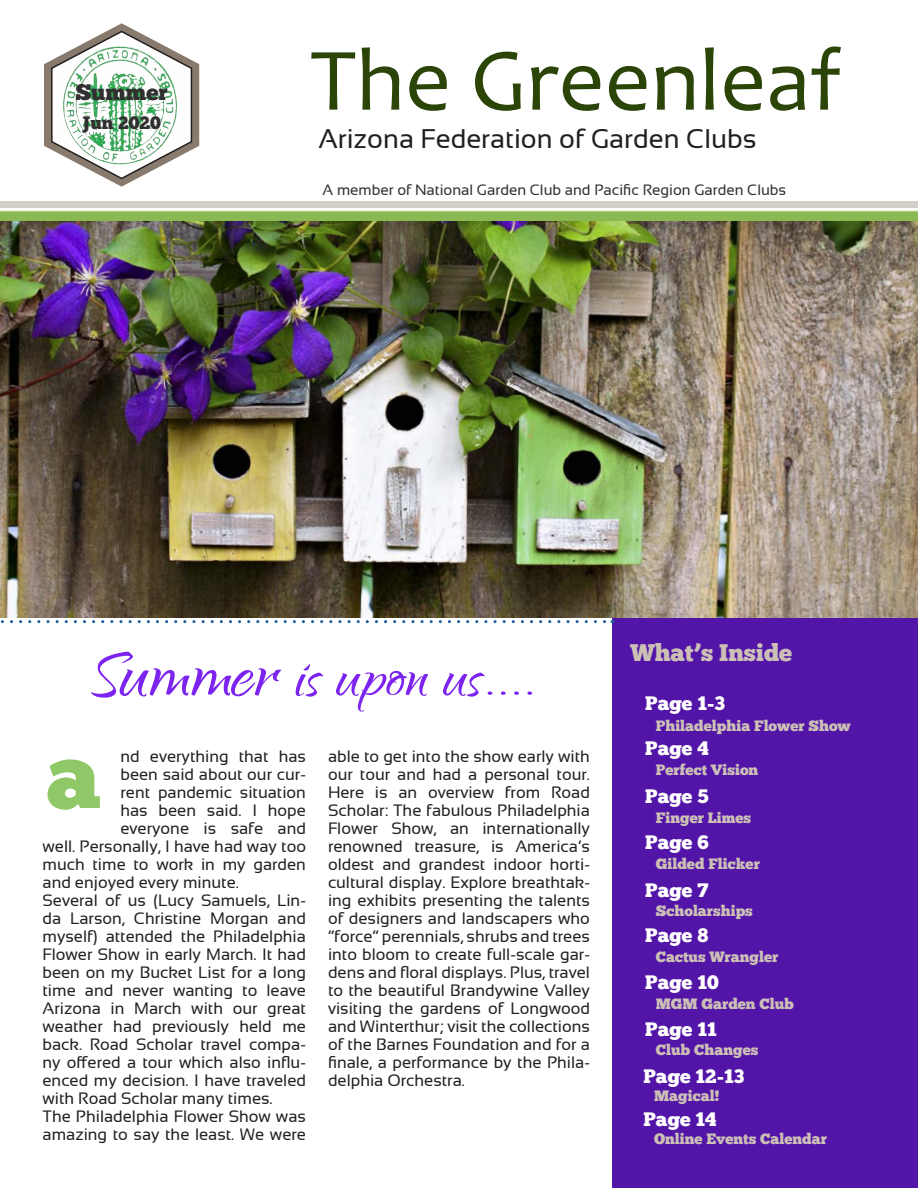
<style>
.page{position:relative;width:918px;height:1188px;background:#fff}
.page>*{position:absolute;margin:0;border:0;box-sizing:border-box;transform-origin:0 0}
.Big_Title{font:91.8px "Chunk Five";color:#8fc867}
.Big_Title-2{font:90px "Candara";color:#2b4407}
.t1{font:70.2px "Qwigley";color:#7c23ef;scale:1.11 1}
.t2{font:27px "Sansation";color:#231f20}
.Big_Title-3{font:24px "Chunk Five";color:#ccc0b6}
.Big_Title-4{font:22.5px "Chunk Five";color:#312f30}
.Big_Title-5{font:19.5px "Chunk Five";color:#fff}
.Big_Title-6{font:18px "Chunk Five";color:#312f30}
.Black_Body_Text{font:16.5px/18px "Sansation";color:#231f20;text-align:justify}
.Big_Title-7{font:15px "Chunk Five";color:#ccc0b6}
.t3{font:15px "Sansation";color:#312f30}
.s1{font-size:83.7px}
</style>
<div class="page">
<div style="left:0;top:201px;width:918px;height:7px;background:#d3cec8"></div>
<div style="left:612px;top:602px;width:306px;height:586px;background:#5315a8"></div>
<svg style="left:90px;top:23px;width:109px;height:164px"></svg>
<svg style="left:0;top:210px;width:918px;height:11px;background:#96bf63"></svg>
<img style="left:44px;top:40px;width:147px;height:142px">
<img style="left:0;top:221px;width:918px;height:396px">
<svg style="left:0;top:620px;width:613px;height:3px"></svg>
<p class="Big_Title-4" style="left:75px;top:78px;width:94px">Summer</p>
<p class="Big_Title-6" style="left:82px;top:112px;width:80px">Jun 2020</p>
<p class="Big_Title-2" style="left:310px;top:24px;width:532px">The Greenleaf</p>
<p class="t2" style="left:318px;top:123px;width:440px">Arizona Federation of Garden Clubs</p>
<p class="t3" style="left:323px;top:181px;width:465px">A member of National Garden Club and Pacific Region Garden Clubs</p>
<p class="t1" style="left:89px;top:640px;width:403px"><span class="s1">Summer</span> is upon us....</p>
<p class="Big_Title-3" style="left:630px;top:638px;width:163px">What’s Inside</p>
<p class="Big_Title-5" style="left:645px;top:692px;width:81px">Page 1-3</p>
<p class="Big_Title-7" style="left:656px;top:717px;width:196px">Philadelphia Flower Show</p>
<p class="Big_Title-5" style="left:645px;top:737px;width:65px">Page 4</p>
<p class="Big_Title-7" style="left:656px;top:761px;width:104px">Perfect Vision</p>
<p class="Big_Title-5" style="left:645px;top:785px;width:65px">Page 5</p>
<p class="Big_Title-7" style="left:656px;top:809px;width:97px">Finger Limes</p>
<p class="Big_Title-5" style="left:645px;top:831px;width:65px">Page 6</p>
<p class="Big_Title-7" style="left:656px;top:855px;width:106px">Gilded Flicker</p>
<p class="Big_Title-5" style="left:645px;top:879px;width:65px">Page 7</p>
<p class="Big_Title-7" style="left:656px;top:902px;width:99px">Scholarships</p>
<p class="Big_Title-5" style="left:645px;top:923px;width:65px">Page 8</p>
<p class="Big_Title-7" style="left:656px;top:948px;width:124px">Cactus Wrangler</p>
<p class="Big_Title-5" style="left:645px;top:970px;width:75px">Page 10</p>
<p class="Big_Title-7" style="left:656px;top:995px;width:140px">MGM Garden Club</p>
<p class="Big_Title-5" style="left:645px;top:1017px;width:73px">Page 11</p>
<p class="Big_Title-7" style="left:656px;top:1040px;width:104px">Club Changes</p>
<p class="Big_Title-5" style="left:644px;top:1064px;width:103px">Page 12-13</p>
<p class="Big_Title-7" style="left:654px;top:1087px;width:67px">Magical!</p>
<p class="Big_Title-5" style="left:644px;top:1107px;width:75px">Page 14</p>
<p class="Big_Title-7" style="left:654px;top:1130px;width:174px">Online Events Calendar</p>
<p class="Black_Body_Text" style="left:120px;top:747px;width:187px">nd everything that has</p>
<p class="Black_Body_Text" style="left:120px;top:765px;width:187px">been said about our cur-</p>
<p class="Black_Body_Text" style="left:120px;top:783px;width:187px">rent pandemic situation</p>
<p class="Black_Body_Text" style="left:120px;top:801px;width:187px">has been said. I hope</p>
<p class="Black_Body_Text" style="left:120px;top:819px;width:187px">everyone is safe and</p>
<p class="Black_Body_Text" style="left:43px;top:837px;width:265px">well. Personally, I have had way too</p>
<p class="Black_Body_Text" style="left:43px;top:855px;width:265px">much time to work in my garden</p>
<p class="Black_Body_Text" style="left:43px;top:873px;width:198px">and enjoyed every minute.</p>
<p class="Black_Body_Text" style="left:43px;top:891px;width:265px">Several of us (Lucy Samuels, Lin&shy;da Larson, Christine Morgan and myself) attended the Philadelphia Flower Show in early March. It had been on my Bucket List for a long time and never wanting to leave Arizona in March with our great weather had previously held me back. Road Scholar travel compa&shy;ny offered a tour which also influ&shy;enced my decision. I have traveled with Road Scholar many times.</p>
<p class="Black_Body_Text" style="left:43px;top:1107px;width:265px">The Philadelphia Flower Show was amazing to say the least. We were</p>
<p class="Black_Body_Text" style="left:328px;top:747px;width:263px">able to get into the show early with our tour and had a personal tour.<br>Here is an overview from Road Scholar: The fabulous Philadelphia Flower Show, an internationally renowned treasure, is America’s oldest and grandest indoor horti&shy;cultural display. Explore breathtak&shy;ing exhibits presenting the talents of designers and landscapers who “force” perennials, shrubs and trees into bloom to create full-scale gar&shy;dens and floral displays. Plus, travel to the beautiful Brandywine Valley visiting the gardens of Longwood and Winterthur; visit the collections of the Barnes Foundation and for a finale, a performance by the Phila&shy;delphia Orchestra.</p>
<p class="Big_Title" style="left:46px;top:721px;width:57px">a</p>
</div>
